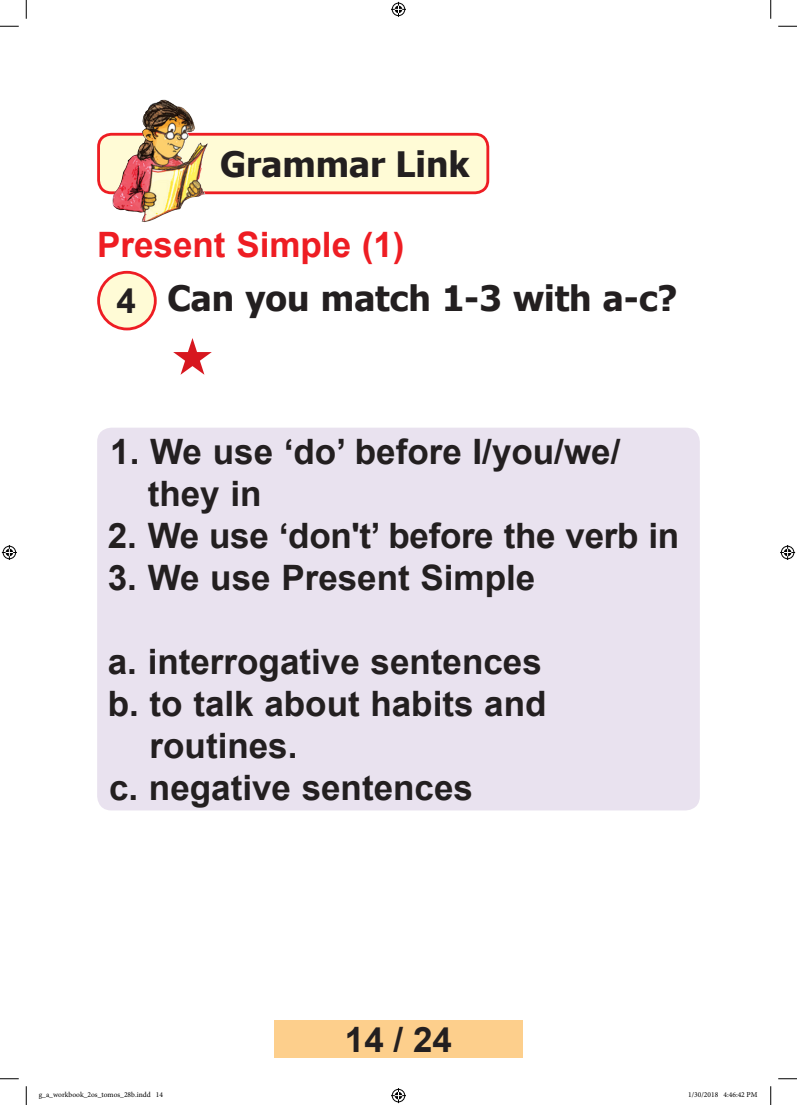
<style>
.page{position:relative;width:797px;height:1105px;background:#fff}
.page>*{position:absolute;margin:0;border:0;box-sizing:border-box;transform-origin:0 0}
.t1{font:700 35px/42px "Arial";color:#231f20}
.t2{font:700 35px "Tahoma";color:#231f20}
.t3{font:700 35px "Arial";color:#ee1d23}
.t4{font:7.5px "Minion Pro";color:#000}
.s1{font-family:"Arial"}
</style>
<div class="page">
<div style="left:99px;top:134px;width:389px;height:59px;background:#fffbd6;border-radius:13px"></div>
<div style="left:97px;top:133px;width:392px;height:61px;border:3px solid #ee1d23;border-radius:13px"></div>
<img style="left:112px;top:100px;width:96px;height:122px">
<div style="left:99px;top:272px;width:56px;height:57px;background:#fffbd6;border-radius:50%"></div>
<div style="left:97px;top:271px;width:60px;height:59px;border:3px solid #ee1d23;border-radius:50%"></div>
<div style="left:97px;top:428px;width:602px;height:382px;background:#e9e2ef;border-radius:14px"></div>
<div style="left:274px;top:1020px;width:248px;height:37px;background:#fdcf8c"></div>
<svg style="left:0;top:25px;width:19px;height:2px"></svg>
<svg style="left:778px;top:25px;width:19px;height:2px"></svg>
<svg style="left:0;top:1078px;width:19px;height:1px"></svg>
<svg style="left:778px;top:1078px;width:19px;height:1px"></svg>
<svg style="left:25px;top:0;width:2px;height:19px"></svg>
<svg style="left:25px;top:1086px;width:2px;height:19px"></svg>
<svg style="left:770px;top:0;width:1px;height:19px"></svg>
<svg style="left:770px;top:1086px;width:1px;height:19px"></svg>
<svg style="left:391px;top:2px;width:15px;height:15px"></svg>
<svg style="left:391px;top:1088px;width:15px;height:15px"></svg>
<svg style="left:2px;top:545px;width:15px;height:15px"></svg>
<svg style="left:780px;top:545px;width:15px;height:15px"></svg>
<p class="t2" style="left:220px;top:140px;width:251px">Grammar Link</p>
<p class="t3" style="left:97px;top:220px;width:309px">Present Simple (1)</p>
<p class="t2" style="left:116px;top:274px;width:562px"><span class="s1">4</span> Can you match 1-3 with a-c?</p>
<p class="t1" style="left:148px;top:431px;width:474px;text-indent:-37px">1. We use ‘do’ before I/you/we/ they in</p>
<p class="t1" style="left:108px;top:515px;width:573px">2. We use ‘don't’ before the verb in</p>
<p class="t1" style="left:108px;top:557px;width:429px">3. We use Present Simple</p>
<p class="t1" style="left:108px;top:641px;width:435px">a. interrogative sentences</p>
<p class="t1" style="left:108px;top:683px;width:440px">b. to talk about habits and</p>
<p class="t1" style="left:150px;top:725px;width:149px">routines.</p>
<p class="t1" style="left:109px;top:767px;width:365px">c. negative sentences</p>
<p class="t1" style="left:345px;top:1019px;width:109px">14 / 24</p>
<p class="t1" style="left:413px;top:1019px;width:40px">80</p>
<p class="t4" style="left:39px;top:1090px;width:126px">g_a_workbook_2os_tomos_28b.indd 14</p>
<p class="t4" style="left:688px;top:1090px;width:71px">1/30/2018 4:46:42 PM</p>
</div>
